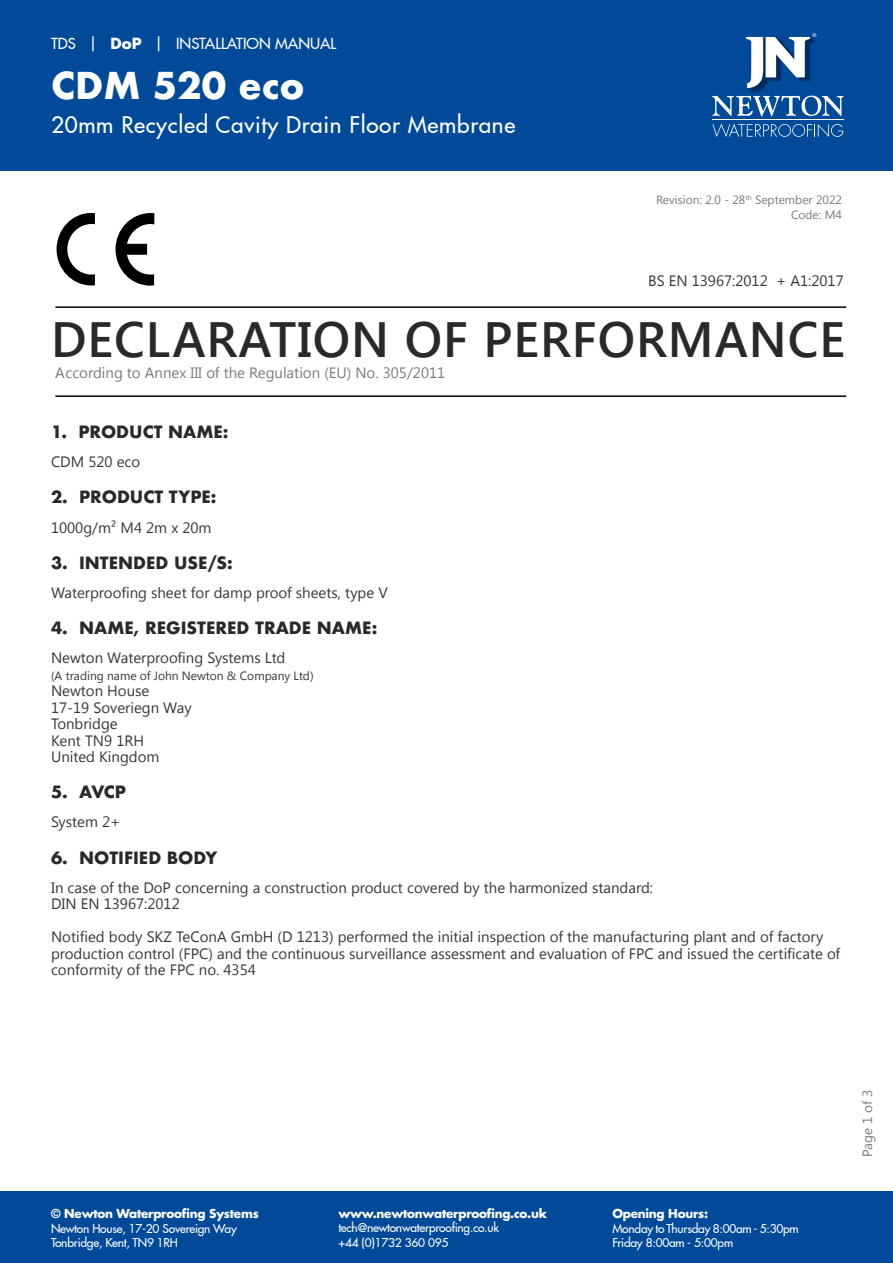
<style>
.page{position:relative;width:893px;height:1263px;background:#fff}
.page>*{position:absolute;margin:0;border:0;box-sizing:border-box;transform-origin:0 0}
.t1{font:600 49.5px "Segoe UI";letter-spacing:.02em;color:#292929}
.t2{font:700 36px "Futura";color:#fff}
.t3{font:500 22.5px "Futura LT Pro";letter-spacing:.03em;color:#fff}
.t4{font:700 16.5px "Futura";color:#292929}
.t5{font:15px/16.5px "Segoe UI";color:#383838}
.t6{font:15px "Segoe UI";color:#7b7b7b}
.t7{font:500 15px "Futura LT Pro";color:#fff}
.t8{font:13.5px "Segoe UI";letter-spacing:-.01em;color:#7b7b7b}
.t9{font:500 12px/14.4px "Futura LT Pro";letter-spacing:-.02em;color:#fff}
.t10{font:700 12px "Futura LT Pro";letter-spacing:-.02em;color:#fff}
.t11{font:12px/14.4px "Segoe UI";color:#7b7b7b;text-align:right}
.t12{font:12px "Segoe UI";color:#383838}
.t13{font:500 4.95px "Futura LT Pro";color:#fff}
.s1{font-weight:700}
</style>
<div class="page">
<div style="left:0;top:0;width:893px;height:170px;background:#014a99"></div>
<svg style="left:712px;top:96px;width:132px;height:20px"></svg>
<svg style="left:712px;top:124px;width:131px;height:13px"></svg>
<hr style="left:712px;top:119px;width:132px;height:1px;background:#fff">
<img style="left:735px;top:36px;width:45px;height:67px">
<img style="left:754px;top:36px;width:62px;height:57px">
<svg style="left:746px;top:37px;width:64px;height:51px"></svg>
<div style="left:0;top:1191px;width:893px;height:72px;background:#014a99"></div>
<svg style="left:116px;top:213px;width:38px;height:73px"></svg>
<svg style="left:57px;top:213px;width:38px;height:72px"></svg>
<hr style="left:55px;top:306px;width:791px;height:2px;background:#000">
<hr style="left:55px;top:395px;width:791px;height:2px;background:#000">
<p class="t7" style="left:51px;top:33px;width:287px">TDS | <span class="s1">DoP</span> | INSTALLATION MANUAL</p>
<h2 class="t2" style="left:51px;top:60px;width:255px">CDM 520 eco</h2>
<h3 class="t3" style="left:51px;top:108px;width:466px">20mm Recycled Cavity Drain Floor Membrane</h3>
<p class="t13" style="left:812px;top:32px;width:6px">®</p>
<p class="t11" style="left:656px;top:192px;width:187px">Revision: 2.0 - 28<sup>th</sup> September 2022<br>Code: M4</p>
<p class="t5" style="left:648px;top:271px;width:197px">BS EN 13967:2012 + A1:2017</p>
<h1 class="t1" style="left:51px;top:305px;width:796px">DECLARATION OF PERFORMANCE</h1>
<p class="t6" style="left:55px;top:362px;width:391px">According to Annex III of the Regulation (EU) No. 305/2011</p>
<p class="t4" style="left:51px;top:420px;width:179px">1. PRODUCT NAME:</p>
<p class="t5" style="left:51px;top:453px;width:91px">CDM 520 eco</p>
<p class="t4" style="left:51px;top:485px;width:167px">2. PRODUCT TYPE:</p>
<p class="t5" style="left:51px;top:518px;width:162px">1000g/m² M4 2m x 20m</p>
<p class="t4" style="left:51px;top:550px;width:183px">3. INTENDED USE/S:</p>
<p class="t5" style="left:51px;top:584px;width:338px">Waterproofing sheet for damp proof sheets, type V</p>
<p class="t4" style="left:51px;top:616px;width:328px">4. NAME, REGISTERED TRADE NAME:</p>
<p class="t5" style="left:51px;top:649px;width:236px">Newton Waterproofing Systems Ltd</p>
<p class="t12" style="left:51px;top:667px;width:264px">(A trading name of John Newton &amp; Company Ltd)</p>
<p class="t5" style="left:51px;top:682px;width:142px">Newton House<br>17-19 Soveriegn Way<br>Tonbridge<br>Kent TN9 1RH<br>United Kingdom</p>
<p class="t4" style="left:51px;top:780px;width:76px">5. AVCP</p>
<p class="t5" style="left:51px;top:813px;width:71px">System 2+</p>
<p class="t4" style="left:51px;top:845px;width:168px">6. NOTIFIED BODY</p>
<p class="t5" style="left:51px;top:878px;width:604px">In case of the DoP concerning a construction product covered by the harmonized standard:<br>DIN EN 13967:2012</p>
<p class="t5" style="left:51px;top:928px;width:791px">Notified body SKZ TeConA GmbH (D 1213) performed the initial inspection of the manufacturing plant and of factory production control (FPC) and the continuous surveillance assessment and evaluation of FPC and issued the certificate of conformity of the FPC no. 4354</p>
<p class="t10" style="left:51px;top:1204px;width:209px">© Newton Waterproofing Systems</p>
<p class="t9" style="left:51px;top:1220px;width:187px">Newton House, 17-20 Sovereign Way<br>Tonbridge, Kent, TN9 1RH</p>
<p class="t10" style="left:338px;top:1204px;width:210px">www.newtonwaterproofing.co.uk</p>
<p class="t9" style="left:338px;top:1220px;width:162px">tech@newtonwaterproofing.co.uk +44 (0)1732 360 095</p>
<p class="t10" style="left:612px;top:1204px;width:97px">Opening Hours:</p>
<p class="t9" style="left:612px;top:1220px;width:188px">Monday to Thursday 8:00am - 5:30pm<br>Friday 8:00am - 5:00pm</p>
<p class="t8" style="left:858px;top:1157px;width:68px;rotate:-90deg">Page 1 of 3</p>
</div>
